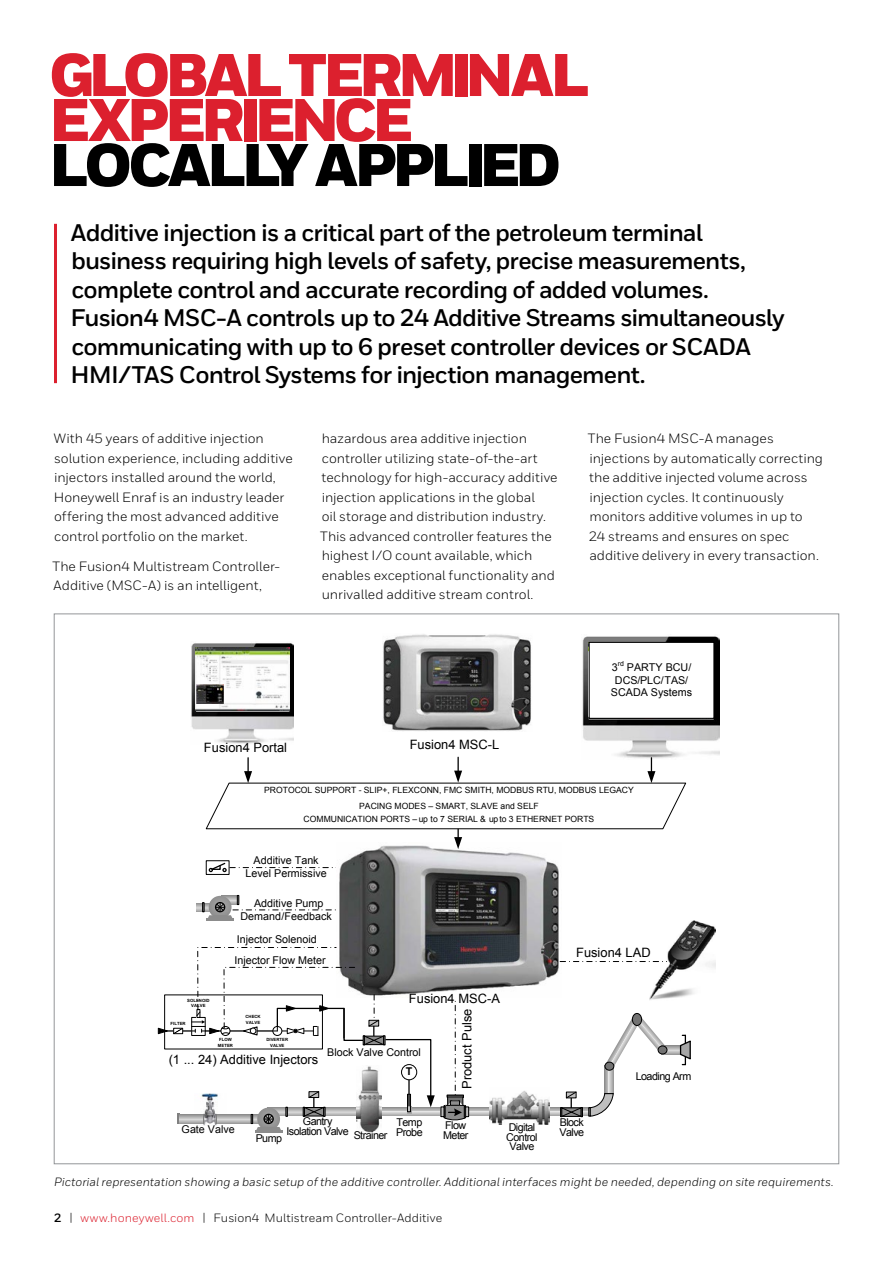
<style>
.page{position:relative;width:893px;height:1263px;background:#fff}
.page>*{position:absolute;margin:0;border:0;box-sizing:border-box;transform-origin:0 0}
.Title_40_30__the_res{font:900 60px/45px "Honeywell Sans";letter-spacing:-.085em;color:#dc202e}
.Title_40_30__the_res-2{font:900 60px "Honeywell Sans";letter-spacing:-.075em;color:#000}
.Intro_Body{font:700 24px/28.5px "Honeywell Sans";letter-spacing:-.035em;color:#000}
.Body__9_13_pt{font:13.5px/19.5px "Honeywell Sans";color:#000}
.t1{font:12.9px "Arial";color:#000}
.Caption__8_11{font:italic 12px "Honeywell Sans";letter-spacing:.005em;color:#000}
.t2{font:12px "Honeywell Sans";letter-spacing:.005em;color:#000}
.t3{font:10.8px/12.9px "Arial";color:#000;text-align:center}
.t4{font:10.8px/9.6px "Arial";letter-spacing:-.05em;color:#000;text-align:center}
.t5{font:700 10.8px "Arial";color:#000}
.t6{font:8.55px "Arial";color:#000}
.t7{font:7.05px "Arial";color:#000}
.t8{font:700 4.35px/5.1px "Arial";color:#000}
.s1{font-weight:700}
.s2{color:#dc202e}
</style>
<div class="page">
<svg style="left:435px;top:1107px;width:154px;height:5px"></svg>
<svg style="left:435px;top:1112px;width:154px;height:4px"></svg>
<svg style="left:560px;top:1092px;width:23px;height:25px"></svg>
<hr style="left:255px;top:1130px;width:27px;height:2px;background:#8c8c8c">
<img style="left:490px;top:1090px;width:59px;height:35px">
<img style="left:363px;top:1130px;width:13px;height:3px">
<svg style="left:589px;top:1092px;width:24px;height:24px"></svg>
<svg style="left:196px;top:907px;width:6px;height:4px"></svg>
<svg style="left:196px;top:903px;width:6px;height:4px"></svg>
<hr style="left:206px;top:918px;width:28px;height:3px;background:#8c8c8c">
<svg style="left:441px;top:1001px;width:28px;height:119px"></svg>
<svg style="left:605px;top:1070px;width:4px;height:22px"></svg>
<svg style="left:609px;top:1070px;width:4px;height:22px"></svg>
<svg style="left:605px;top:1013px;width:63px;height:57px"></svg>
<div style="left:632px;top:1013px;width:10px;height:12px;background:#737373;border-radius:50%"></div>
<div style="left:632px;top:1013px;width:10px;height:12px;border:1px solid #000;border-radius:50%"></div>
<svg style="left:665px;top:1050px;width:14px;height:4px"></svg>
<svg style="left:665px;top:1046px;width:14px;height:4px"></svg>
<div style="left:658px;top:1046px;width:9px;height:8px;background:#737373;border-radius:50%"></div>
<div style="left:658px;top:1046px;width:9px;height:8px;border:1px solid #000;border-radius:50%"></div>
<svg style="left:679px;top:1035px;width:12px;height:30px"></svg>
<img style="left:582px;top:636px;width:138px;height:121px">
<div style="left:589px;top:642px;width:125px;height:76px;background:#fff"></div>
<div style="left:589px;top:642px;width:125px;height:76px;border:1px solid #000"></div>
<img style="left:191px;top:643px;width:103px;height:101px">
<img style="left:196px;top:648px;width:93px;height:63px">
<img style="left:197px;top:684px;width:27px;height:19px">
<img style="left:383px;top:634px;width:148px;height:97px">
<img style="left:649px;top:921px;width:66px;height:79px">
<svg style="left:209px;top:862px;width:127px;height:10px"></svg>
<svg style="left:202px;top:895px;width:134px;height:23px"></svg>
<img style="left:339px;top:849px;width:221px;height:143px">
<svg style="left:158px;top:947px;width:277px;height:183px"></svg>
<svg style="left:206px;top:757px;width:480px;height:92px"></svg>
<svg style="left:560px;top:961px;width:107px;height:1px"></svg>
<hr style="left:54px;top:224px;width:3px;height:159px;background:#dc202e">
<p class="Title_40_30__the_res" style="left:49px;top:55px;width:542px">GLOBAL TERMINAL<br>EXPERIENCE</p>
<p class="Title_40_30__the_res-2" style="left:49px;top:128px;width:514px">LOCALLY APPLIED</p>
<p class="Intro_Body" style="left:71px;top:219px;width:716px">Additive injection is a critical part of the petroleum terminal business requiring high levels of safety, precise measurements, complete control and accurate recording of added volumes.<br>Fusion4 MSC-A controls up to 24 Additive Streams simultaneously communicating with up to 6 preset controller devices or SCADA HMI/TAS Control Systems for injection management.</p>
<p class="Body__9_13_pt" style="left:54px;top:429px;width:240px">With 45 years of additive injection solution experience, including additive injectors installed around the world, Honeywell Enraf is an industry leader offering the most advanced additive control portfolio on the market.</p>
<p class="Body__9_13_pt" style="left:52px;top:557px;width:229px">The Fusion4 Multistream Controller-<br>Additive (MSC-A) is an intelligent,</p>
<p class="t1" style="left:204px;top:739px;width:85px">Fusion4 Portal</p>
<p class="Body__9_13_pt" style="left:320px;top:429px;width:239px">hazardous area additive injection controller utilizing state-of-the-art technology for high-accuracy additive injection applications in the global<br>oil storage and distribution industry.<br>This advanced controller features the highest I/O count available, which enables exceptional functionality and unrivalled additive stream control.</p>
<p class="Body__9_13_pt" style="left:588px;top:429px;width:237px">The Fusion4 MSC-A manages injections by automatically correcting the additive injected volume across injection cycles. It continuously monitors additive volumes in up to<br>24 streams and ensures on spec additive delivery in every transaction.</p>
<p class="t1" style="left:410px;top:736px;width:91px">Fusion4 MSC-L</p>
<p class="t3" style="left:612px;top:660px;width:7px">3</p>
<p class="t7" style="left:618px;top:658px;width:8px">rd</p>
<p class="t3" style="left:627px;top:660px;width:66px">PARTY BCU/</p>
<p class="t3" style="left:615px;top:673px;width:75px">DCS/PLC/TAS/</p>
<p class="t3" style="left:611px;top:686px;width:83px">SCADA Systems</p>
<p class="t6" style="left:264px;top:785px;width:371px">PROTOCOL SUPPORT - SLIP+, FLEXCONN, FMC SMITH, MODBUS RTU, MODBUS LEGACY</p>
<p class="t6" style="left:304px;top:814px;width:292px">COMMUNICATION PORTS – up to 7 SERIAL &amp; up to 3 ETHERNET PORTS</p>
<p class="t6" style="left:359px;top:800px;width:181px">PACING MODES – SMART, SLAVE and SELF</p>
<p class="t8" style="left:187px;top:998px;width:24px;text-align:center">SOLENOID<br>VALVE</p>
<p class="t3" style="left:246px;top:854px;width:83px">Additive Tank<br>Level Permissive</p>
<p class="t3" style="left:240px;top:897px;width:93px">Additive Pump<br>Demand/Feedback</p>
<p class="t3" style="left:234px;top:929px;width:93px;line-height:21.3px;text-align:left">Injector Solenoid<br>Injector Flow Meter</p>
<p class="t1" style="left:409px;top:990px;width:92px">Fusion4 MSC-A</p>
<p class="t8" style="left:171px;top:1021px;width:17px">FILTER</p>
<p class="t8" style="left:245px;top:1014px;width:17px">CHECK<br>VALVE</p>
<p class="t8" style="left:218px;top:1037px;width:17px">FLOW<br>METER</p>
<p class="t8" style="left:266px;top:1037px;width:23px;text-align:center">DIVERTER<br>VALVE</p>
<p class="t1" style="left:169px;top:1051px;width:151px">(1 ... 24) Additive Injectors</p>
<p class="t3" style="left:327px;top:1046px;width:95px">Block Valve Control</p>
<p class="t5" style="left:406px;top:1064px;width:8px">T</p>
<p class="t1" style="left:459px;top:1089px;width:82px;rotate:-90deg">Product Pulse</p>
<p class="t1" style="left:576px;top:944px;width:76px">Fusion4 LAD</p>
<p class="t4" style="left:636px;top:1071px;width:57px">Loading Arm</p>
<p class="t3" style="left:182px;top:1123px;width:55px">Gate Valve</p>
<p class="t4" style="left:286px;top:1117px;width:64px">Gantry<br>Isolation Valve</p>
<p class="t3" style="left:256px;top:1132px;width:28px">Pump</p>
<p class="t4" style="left:354px;top:1116px;width:70px;line-height:12.5px;text-align:right">Temp<br>Strainer Probe</p>
<p class="t4" style="left:559px;top:1117px;width:26px;text-align:left">Block<br>Valve</p>
<p class="t4" style="left:443px;top:1121px;width:27px;text-align:left">Flow<br>Meter</p>
<p class="t4" style="left:506px;top:1122px;width:33px">Digital<br>Control<br>Valve</p>
<p class="Caption__8_11" style="left:54px;top:1174px;width:781px">Pictorial representation showing a basic setup of the additive controller. Additional interfaces might be needed, depending on site requirements.</p>
<p class="t2" style="left:54px;top:1211px;width:390px"><span class="s1">2</span> | <span class="s2">www.honeywell.com</span> | Fusion4 Multistream Controller-Additive</p>
</div>
